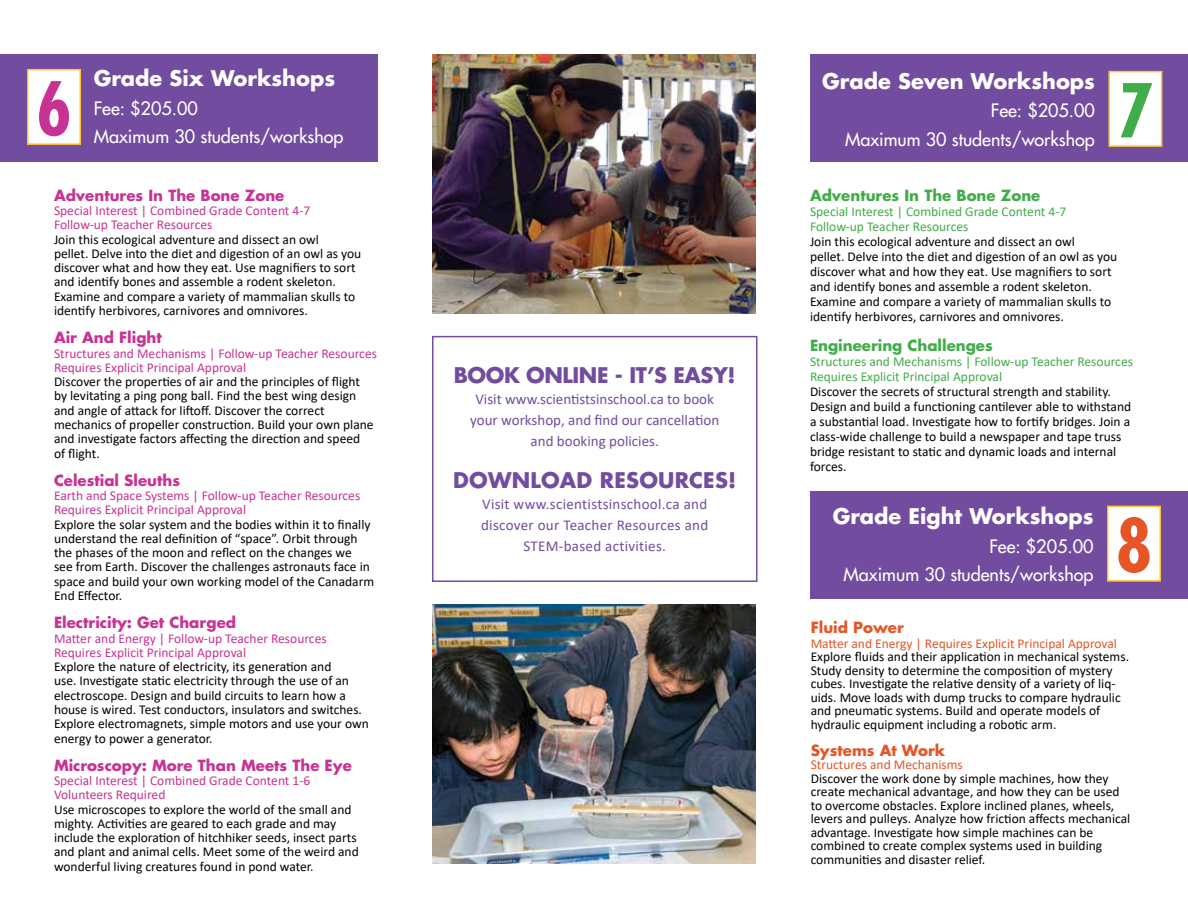
<style>
.page{position:relative;width:1188px;height:918px;background:#fff}
.page>*{position:absolute;margin:0;border:0;box-sizing:border-box;transform-origin:0 0}
.t1{font:700 condensed 72px "Futura";color:#c83293}
.t2{font:700 condensed 72px "Futura";color:#41ad49}
.t3{font:700 condensed 72px "Futura";color:#e65525}
.t4{font:700 21px "Futura";color:#fff}
.t5{font:700 21px "Futura";letter-spacing:-.02em;color:#724c9f}
.t6{font:700 21px "Futura";letter-spacing:.01em;color:#724c9f}
.t7{font:18px/28.5px "Futura";color:#fff;text-align:right}
.t8{font:15px/21px "Calibri";letter-spacing:.005em;color:#724c9f;text-align:center}
.t9{font:700 15px "Futura";color:#c83293}
.t10{font:700 15px "Futura";color:#41ad49}
.t11{font:700 15px "Futura";color:#e65525}
.t12{font:13.5px/14.2px "Calibri";color:#000}
.t13{font:13.5px/14.2px "Calibri";color:#c83293}
.t14{font:13.5px/15px "Calibri";color:#41ad49}
.t15{font:13.5px "Calibri";color:#e65525}
</style>
<div class="page">
<div style="left:0;top:54px;width:378px;height:108px;background:#724c9f"></div>
<div style="left:28px;top:70px;width:52px;height:74px;background:#fff"></div>
<div style="left:27px;top:69px;width:54px;height:76px;border:2px solid #ffc52f"></div>
<div style="left:810px;top:54px;width:378px;height:108px;background:#724c9f"></div>
<div style="left:1109px;top:72px;width:53px;height:74px;background:#fff"></div>
<div style="left:1108px;top:71px;width:54px;height:76px;border:2px solid #ffc52f"></div>
<img style="left:432px;top:54px;width:324px;height:259px">
<img style="left:432px;top:605px;width:324px;height:259px">
<div style="left:810px;top:491px;width:378px;height:108px;background:#724c9f"></div>
<div style="left:1108px;top:506px;width:52px;height:75px;background:#fff"></div>
<div style="left:1107px;top:506px;width:54px;height:76px;border:2px solid #ffc52f"></div>
<div style="left:432px;top:336px;width:326px;height:246px;border:2px solid #724c9f"></div>
<h1 class="t1" style="left:36px;top:64px;width:37px">6</h1>
<h2 class="t4" style="left:94px;top:64px;width:243px">Grade Six Workshops</h2>
<h3 class="t7" style="left:94px;top:94px;width:251px;text-align:left">Fee: $205.00<br>Maximum 30 students/workshop</h3>
<p class="t9" style="left:54px;top:185px;width:232px">Adventures In The Bone Zone</p>
<p class="t13" style="left:54px;top:203px;width:258px">Special Interest | Combined Grade Content 4-7<br>Follow-up Teacher Resources</p>
<p class="t12" style="left:54px;top:232px;width:309px">Join this ecological adventure and dissect an owl<br>pellet. Delve into the diet and digestion of an owl as you discover what and how they eat. Use magnifiers to sort and identify bones and assemble a rodent skeleton.<br>Examine and compare a variety of mammalian skulls to identify herbivores, carnivores and omnivores.</p>
<p class="t9" style="left:54px;top:328px;width:109px">Air And Flight</p>
<p class="t13" style="left:54px;top:346px;width:325px">Structures and Mechanisms | Follow-up Teacher Resources<br>Requires Explicit Principal Approval</p>
<p class="t12" style="left:54px;top:374px;width:321px">Discover the properties of air and the principles of flight by levitating a ping pong ball. Find the best wing design and angle of attack for liftoff. Discover the correct mechanics of propeller construction. Build your own plane and investigate factors affecting the direction and speed of flight.</p>
<p class="t9" style="left:54px;top:470px;width:128px">Celestial Sleuths</p>
<p class="t13" style="left:54px;top:488px;width:308px">Earth and Space Systems | Follow-up Teacher Resources<br>Requires Explicit Principal Approval</p>
<p class="t12" style="left:54px;top:517px;width:322px">Explore the solar system and the bodies within it to finally understand the real definition of “space”. Orbit through the phases of the moon and reflect on the changes we<br>see from Earth. Discover the challenges astronauts face in space and build your own working model of the Canadarm End Effector.</p>
<p class="t9" style="left:54px;top:613px;width:184px">Electricity: Get Charged</p>
<p class="t13" style="left:54px;top:631px;width:274px">Matter and Energy | Follow-up Teacher Resources<br>Requires Explicit Principal Approval</p>
<p class="t12" style="left:54px;top:659px;width:316px">Explore the nature of electricity, its generation and<br>use. Investigate static electricity through the use of an electroscope. Design and build circuits to learn how a house is wired. Test conductors, insulators and switches.<br>Explore electromagnets, simple motors and use your own energy to power a generator.</p>
<p class="t9" style="left:54px;top:755px;width:299px">Microscopy: More Than Meets The Eye</p>
<p class="t13" style="left:54px;top:773px;width:258px">Special Interest | Combined Grade Content 1-6<br>Volunteers Required</p>
<p class="t12" style="left:54px;top:802px;width:306px">Use microscopes to explore the world of the small and mighty. Activities are geared to each grade and may include the exploration of hitchhiker seeds, insect parts and plant and animal cells. Meet some of the weird and wonderful living creatures found in pond water.</p>
<h2 class="t5" style="left:454px;top:361px;width:283px">BOOK ONLINE - IT’S EASY!</h2>
<p class="t8" style="left:470px;top:388px;width:251px">Visit www.scientistsinschool.ca to book your workshop, and find our cancellation and booking policies.</p>
<h2 class="t6" style="left:453px;top:466px;width:284px">DOWNLOAD RESOURCES!</h2>
<p class="t8" style="left:481px;top:493px;width:229px">Visit www.scientistsinschool.ca and discover our Teacher Resources and<br>STEM-based activities.</p>
<h2 class="t4" style="left:822px;top:67px;width:274px">Grade Seven Workshops</h2>
<h3 class="t7" style="left:845px;top:97px;width:251px">Fee: $205.00<br>Maximum 30 students/workshop</h3>
<h1 class="t2" style="left:1118px;top:66px;width:37px">7</h1>
<p class="t10" style="left:810px;top:185px;width:232px">Adventures In The Bone Zone</p>
<p class="t14" style="left:810px;top:204px;width:258px">Special Interest | Combined Grade Content 4-7<br>Follow-up Teacher Resources</p>
<p class="t12" style="left:810px;top:234px;width:309px;line-height:15px">Join this ecological adventure and dissect an owl<br>pellet. Delve into the diet and digestion of an owl as you discover what and how they eat. Use magnifiers to sort and identify bones and assemble a rodent skeleton.<br>Examine and compare a variety of mammalian skulls to identify herbivores, carnivores and omnivores.</p>
<p class="t10" style="left:810px;top:335px;width:184px">Engineering Challenges</p>
<p class="t14" style="left:810px;top:354px;width:325px">Structures and Mechanisms | Follow-up Teacher Resources<br>Requires Explicit Principal Approval</p>
<p class="t12" style="left:810px;top:384px;width:323px;line-height:15px">Discover the secrets of structural strength and stability.<br>Design and build a functioning cantilever able to withstand a substantial load. Investigate how to fortify bridges. Join a class-wide challenge to build a newspaper and tape truss bridge resistant to static and dynamic loads and internal forces.</p>
<h2 class="t4" style="left:833px;top:502px;width:262px">Grade Eight Workshops</h2>
<h3 class="t7" style="left:844px;top:532px;width:251px">Fee: $205.00<br>Maximum 30 students/workshop</h3>
<h1 class="t3" style="left:1116px;top:501px;width:37px">8</h1>
<p class="t11" style="left:811px;top:617px;width:95px">Fluid Power</p>
<p class="t15" style="left:811px;top:634px;width:308px">Matter and Energy | Requires Explicit Principal Approval</p>
<p class="t12" style="left:811px;top:650px;width:320px;line-height:13.5px">Explore fluids and their application in mechanical systems.<br>Study density to determine the composition of mystery cubes. Investigate the relative density of a variety of liq&shy;uids. Move loads with dump trucks to compare hydraulic and pneumatic systems. Build and operate models of hydraulic equipment including a robotic arm.</p>
<p class="t11" style="left:811px;top:740px;width:136px">Systems At Work</p>
<p class="t15" style="left:811px;top:756px;width:154px">Structures and Mechanisms</p>
<p class="t12" style="left:811px;top:771px;width:321px;line-height:13.5px">Discover the work done by simple machines, how they create mechanical advantage, and how they can be used to overcome obstacles. Explore inclined planes, wheels, levers and pulleys. Analyze how friction affects mechanical advantage. Investigate how simple machines can be combined to create complex systems used in building communities and disaster relief.</p>
</div>
